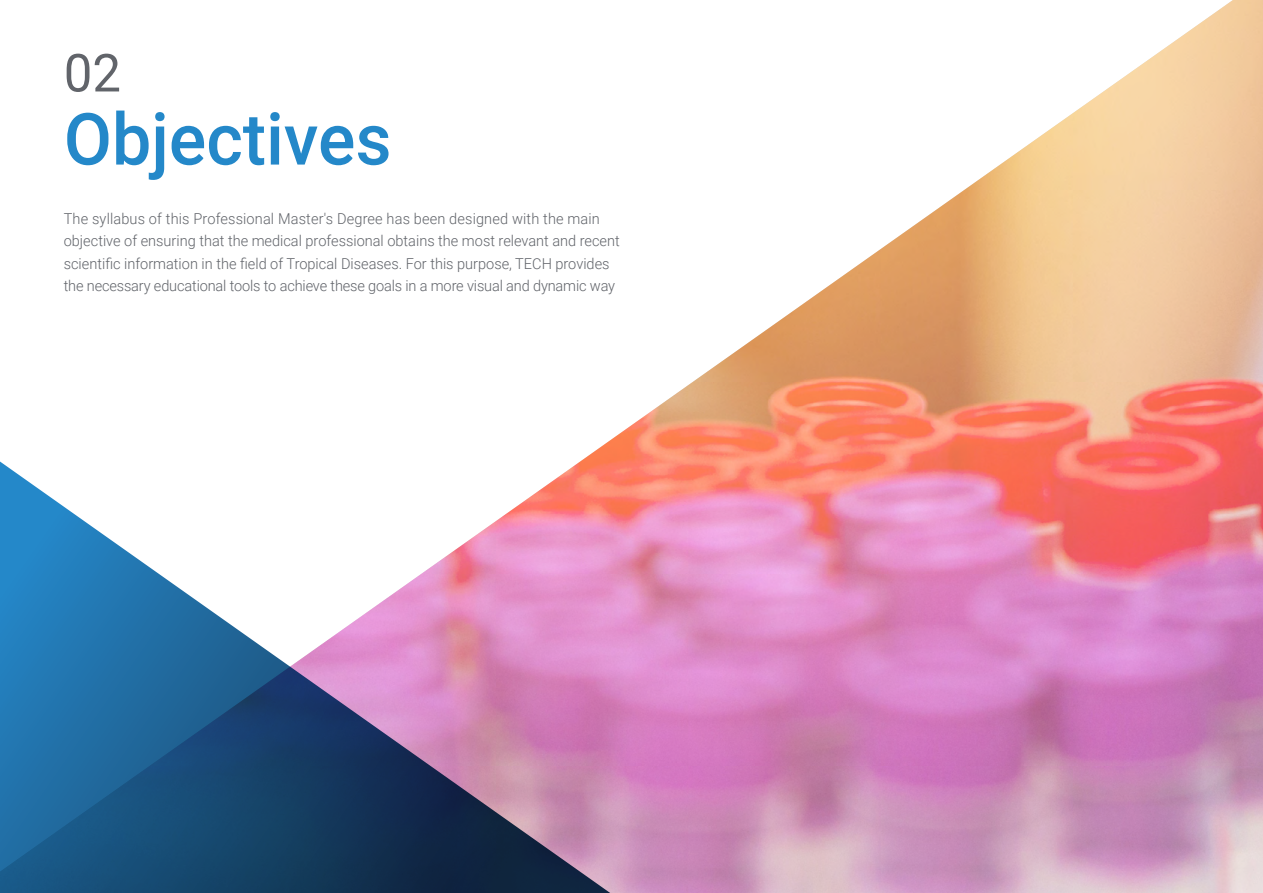
<style>
.page{position:relative;width:1263px;height:893px;background:#fff}
.page>*{position:absolute;margin:0;border:0;box-sizing:border-box;transform-origin:0 0}
.t1{font:500 72px "Roboto";color:#2488c9}
.t2{font:52.5px "Roboto";color:#61646a}
.t3{font:300 15px/22.5px "Roboto";color:#61646a}
</style>
<div class="page">
<img style="left:602px;top:0;width:661px;height:893px">
<svg style="left:0;top:446px;width:640px;height:447px"></svg>
<h2 class="t2" style="left:64px;top:36px;width:59px">02</h2>
<h1 class="t1" style="left:64px;top:89px;width:329px">Objectives</h1>
<p class="t3" style="left:64px;top:207px;width:557px">The syllabus of this Professional Master's Degree has been designed with the main objective of ensuring that the medical professional obtains the most relevant and recent scientific information in the field of Tropical Diseases. For this purpose, TECH provides the necessary educational tools to achieve these goals in a more visual and dynamic way</p>
</div>
